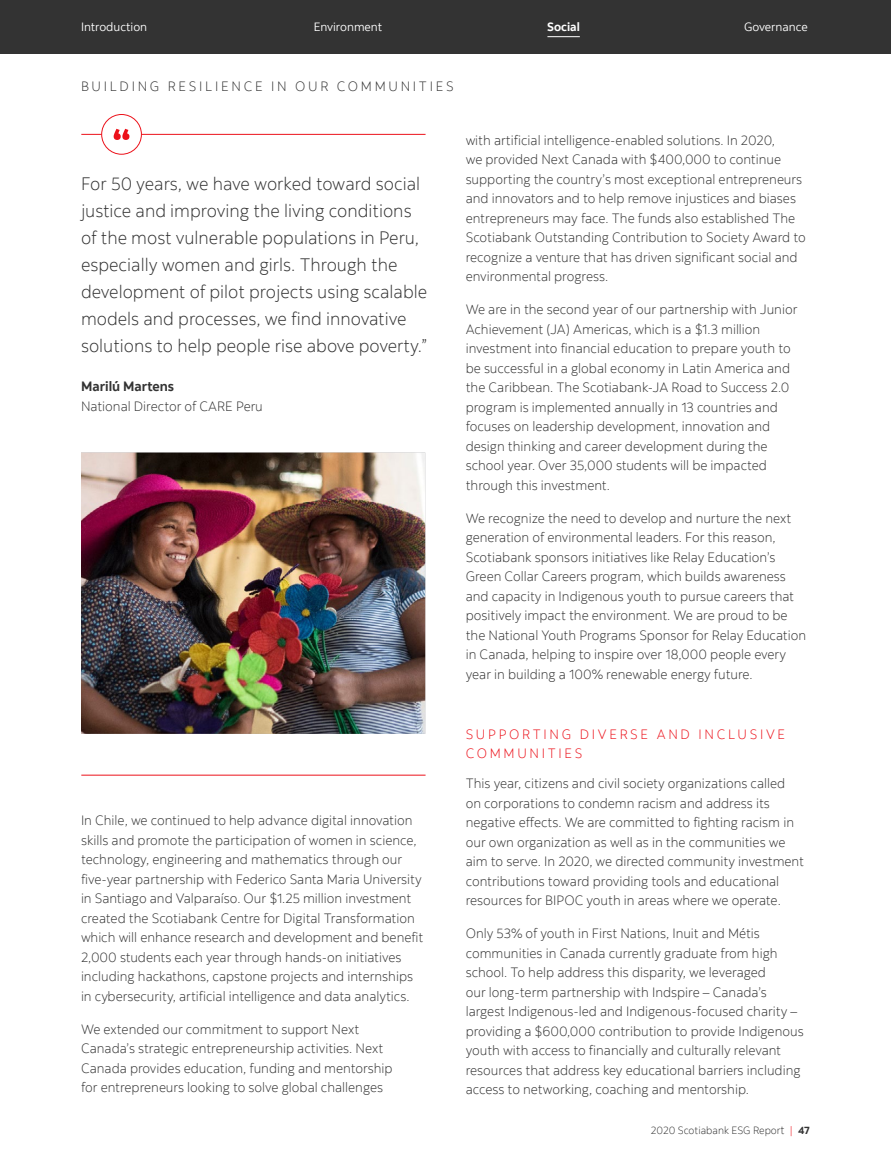
<style>
.page{position:relative;width:891px;height:1161px;background:#fff}
.page>*{position:absolute;margin:0;border:0;box-sizing:border-box;transform-origin:0 0}
.t1{font:300 18px/27px "Scotia";color:#333}
.t2{font:300 13.5px/19.5px "Scotia";color:#333}
.t3{font:300 13.5px/19.5px "Scotia";letter-spacing:.2em;color:#ec111a}
.t4{font:300 13.5px "Scotia";letter-spacing:.2em;color:#333}
.t5{font:700 13.5px "Scotia";color:#333}
.t6{font:12px "Scotia";color:#fff}
.t7{font:700 12px "Scotia";color:#fff}
.t8{font:300 10.5px "Scotia";color:#333}
.s1{font-size:11.25px}
.s2{color:#ec111a}
.s3{font-weight:700}
</style>
<div class="page">
<div style="left:0;top:0;width:891px;height:54px;background:#333"></div>
<hr style="left:81px;top:134px;width:345px;height:1px;background:#ec111a">
<hr style="left:81px;top:775px;width:345px;height:1px;background:#ec111a">
<div style="left:102px;top:114px;width:39px;height:40px;background:#fff;border-radius:50%"></div>
<div style="left:101px;top:114px;width:41px;height:41px;border:1px solid #ec111a;border-radius:50%"></div>
<svg style="left:114px;top:129px;width:15px;height:11px"></svg>
<img style="left:81px;top:453px;width:344px;height:281px">
<hr style="left:547px;top:36px;width:33px;height:1px;background:#fff">
<p class="t6" style="left:81px;top:20px;width:68px">Introduction</p>
<p class="t6" style="left:314px;top:20px;width:70px">Environment</p>
<p class="t7" style="left:547px;top:20px;width:34px">Social</p>
<p class="t6" style="left:744px;top:20px;width:65px">Governance</p>
<p class="t4" style="left:81px;top:78px;width:374px">BUILDING RESILIENCE IN OUR COMMUNITIES</p>
<p class="t1" style="left:81px;top:170px;width:348px">For 50 years, we have worked toward social justice and improving the living conditions of the most vulnerable populations in Peru, especially women and girls. Through the development of pilot projects using scalable models and processes, we find innovative solutions to help people rise above poverty.”</p>
<p class="t5" style="left:81px;top:378px;width:95px">Marilú Martens</p>
<p class="t2" style="left:81px;top:396px;width:183px">National Director of CARE Peru</p>
<p class="t2" style="left:466px;top:130px;width:342px">with artificial intelligence-enabled solutions. In 2020,<br>we provided Next Canada with $400,000 to continue supporting the country’s most exceptional entrepreneurs and innovators and to help remove injustices and biases entrepreneurs may face. The funds also established The Scotiabank Outstanding Contribution to Society Award to recognize a venture that has driven significant social and environmental progress.</p>
<p class="t2" style="left:466px;top:300px;width:333px">We are in the second year of our partnership with Junior Achievement (JA) Americas, which is a $1.3 million investment into financial education to prepare youth to be successful in a global economy in Latin America and the Caribbean. The Scotiabank-JA Road to Success 2.0 program is implemented annually in 13 countries and focuses on leadership development, innovation and design thinking and career development during the school year. Over 35,000 students will be impacted through this investment.</p>
<p class="t2" style="left:466px;top:508px;width:342px">We recognize the need to develop and nurture the next generation of environmental leaders. For this reason, Scotiabank sponsors initiatives like Relay Education’s Green Collar Careers program, which builds awareness and capacity in Indigenous youth to pursue careers that positively impact the environment. We are proud to be the National Youth Programs Sponsor for Relay Education in Canada, helping to inspire over 18,000 people every year in building a 100% renewable energy future.</p>
<p class="t2" style="left:81px;top:811px;width:344px">In Chile, we continued to help advance digital innovation skills and promote the participation of women in science, technology, engineering and mathematics through our five-year partnership with Federico Santa Maria University in Santiago and Valparaíso. Our $1.25 million investment created the Scotiabank Centre for Digital Transformation which will enhance research and development and benefit 2,000 students each year through hands-on initiatives including hackathons, capstone projects and internships in cybersecurity, artificial intelligence and data analytics.</p>
<p class="t2" style="left:81px;top:1019px;width:313px">We extended our commitment to support Next Canada’s strategic entrepreneurship activities. Next Canada provides education, funding and mentorship for entrepreneurs looking to solve global challenges</p>
<p class="t3" style="left:466px;top:724px;width:321px">SUPPORTING DIVERSE AND INCLUSIVE<br>COMMUNITIES</p>
<p class="t2" style="left:466px;top:774px;width:340px">This year, citizens and civil society organizations called on corporations to condemn racism and address its negative effects. We are committed to fighting racism in our own organization as well as in the communities we aim to serve. In 2020, we directed community investment contributions toward providing tools and educational resources for BIPOC youth in areas where we operate.</p>
<p class="t2" style="left:466px;top:924px;width:339px">Only 53% of youth in First Nations, Inuit and Métis communities in Canada currently graduate from high school. To help address this disparity, we leveraged<br>our long-term partnership with Indspire – Canada’s largest Indigenous-led and Indigenous-focused charity – providing a $600,000 contribution to provide Indigenous youth with access to financially and culturally relevant resources that address key educational barriers including access to networking, coaching and mentorship.</p>
<p class="t8" style="left:651px;top:1124px;width:161px">2020 Scotiabank ESG Repor<span class="s1">t</span> <span class="s2">|</span> <span class="s3">47</span></p>
</div>
